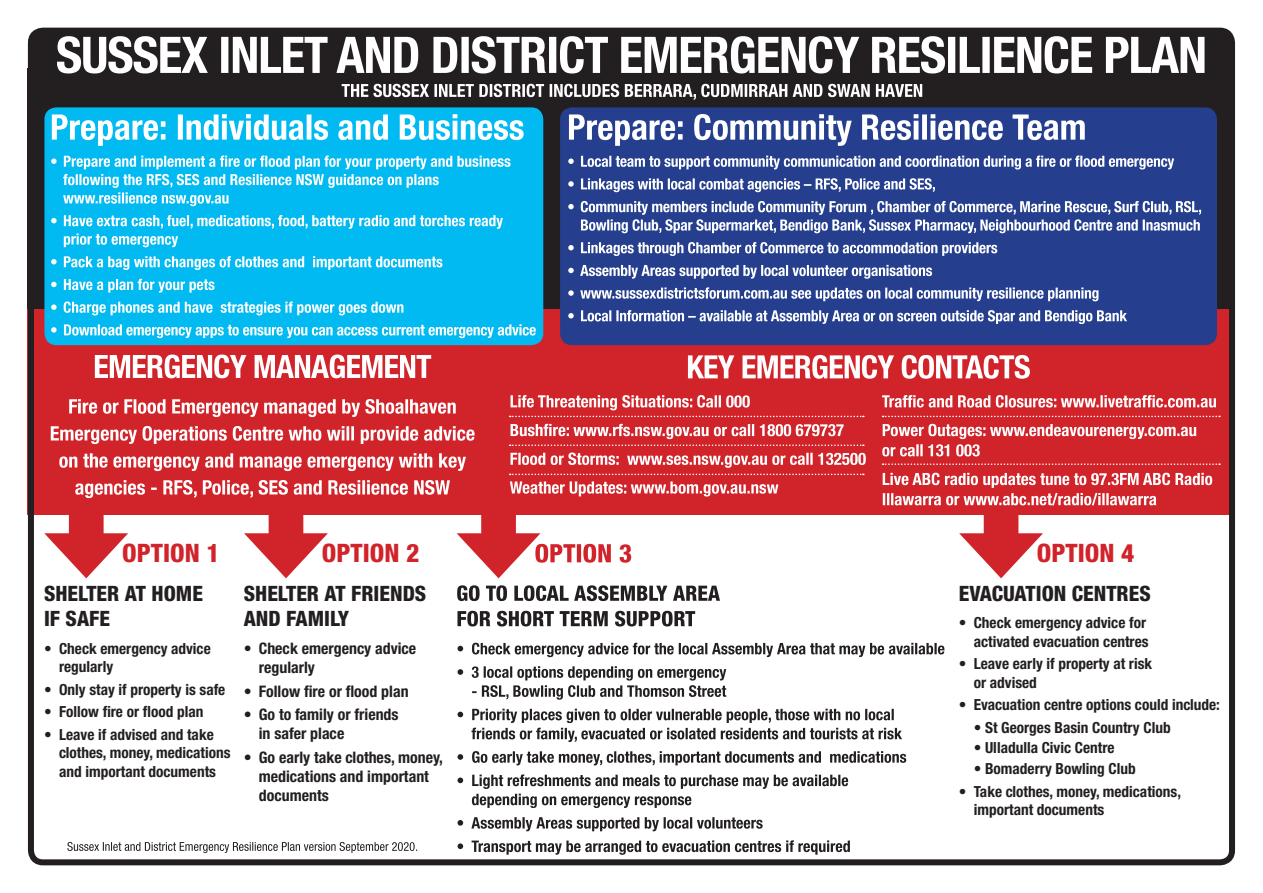
<style>
.page{position:relative;width:1263px;height:893px;background:#fff}
.page>*{position:absolute;margin:0;border:0;box-sizing:border-box;transform-origin:0 0}
.t1{font:800 condensed 25.35px "Helvetica Neue";color:#d1232a}
.t2{font:800 condensed 21.15px/25.3px "Helvetica Neue";color:#231f20}
.t3{font:700 condensed 15.9px/19px "Helvetica Neue";color:#231f20}
.t4{font:700 condensed 15.3px/18.3px "Helvetica Neue";color:#231f20}
</style>
<div class="page">
<svg style="left:457px;top:840px;width:393px;height:15px"></svg>
<svg style="left:457px;top:817px;width:306px;height:14px"></svg>
<svg style="left:457px;top:774px;width:391px;height:34px"></svg>
<svg style="left:457px;top:751px;width:449px;height:14px"></svg>
<svg style="left:457px;top:709px;width:445px;height:33px"></svg>
<svg style="left:457px;top:666px;width:269px;height:34px"></svg>
<svg style="left:457px;top:643px;width:487px;height:14px"></svg>
<svg style="left:457px;top:611px;width:238px;height:15px"></svg>
<svg style="left:457px;top:585px;width:263px;height:16px"></svg>
<div style="left:28px;top:309px;width:1204px;height:206px;background:#d1232a"></div>
<div style="left:28px;top:68px;width:1204px;height:241px;background:#231f20"></div>
<div style="left:560px;top:107px;width:657px;height:238px;background:#253f8e;border-radius:12px"></div>
<div style="left:44px;top:107px;width:499px;height:238px;background:#00baf1;border-radius:12px"></div>
<div style="left:28px;top:32px;width:1204px;height:62px;background:#231f20;border-radius:12px"></div>
<svg style="left:57px;top:36px;width:1147px;height:37px"></svg>
<svg style="left:51px;top:324px;width:485px;height:14px"></svg>
<svg style="left:51px;top:301px;width:352px;height:14px"></svg>
<svg style="left:51px;top:279px;width:164px;height:14px"></svg>
<svg style="left:51px;top:256px;width:391px;height:14px"></svg>
<svg style="left:51px;top:215px;width:452px;height:32px"></svg>
<svg style="left:51px;top:156px;width:459px;height:50px"></svg>
<svg style="left:52px;top:114px;width:472px;height:32px"></svg>
<svg style="left:568px;top:310px;width:559px;height:14px"></svg>
<svg style="left:568px;top:287px;width:530px;height:14px"></svg>
<svg style="left:568px;top:265px;width:364px;height:14px"></svg>
<svg style="left:568px;top:242px;width:429px;height:14px"></svg>
<svg style="left:568px;top:201px;width:633px;height:32px"></svg>
<svg style="left:568px;top:178px;width:367px;height:14px"></svg>
<svg style="left:568px;top:156px;width:606px;height:13px"></svg>
<svg style="left:569px;top:114px;width:516px;height:32px"></svg>
<div style="left:28px;top:28px;width:1207px;height:837px;border:6px solid #231f20;border-radius:12px"></div>
<svg style="left:75px;top:480px;width:375px;height:18px"></svg>
<svg style="left:59px;top:453px;width:407px;height:18px"></svg>
<svg style="left:51px;top:426px;width:424px;height:18px"></svg>
<svg style="left:69px;top:399px;width:387px;height:18px"></svg>
<svg style="left:95px;top:355px;width:336px;height:23px"></svg>
<svg style="left:688px;top:355px;width:342px;height:24px"></svg>
<svg style="left:510px;top:481px;width:268px;height:15px"></svg>
<svg style="left:510px;top:452px;width:356px;height:16px"></svg>
<svg style="left:510px;top:395px;width:240px;height:15px"></svg>
<svg style="left:883px;top:473px;width:329px;height:32px"></svg>
<svg style="left:882px;top:424px;width:314px;height:32px"></svg>
<svg style="left:882px;top:395px;width:334px;height:13px"></svg>
<svg style="left:510px;top:424px;width:354px;height:22px"></svg>
<svg style="left:510px;top:416px;width:354px;height:1px"></svg>
<svg style="left:510px;top:474px;width:354px;height:1px"></svg>
<svg style="left:882px;top:463px;width:338px;height:2px"></svg>
<svg style="left:882px;top:416px;width:338px;height:1px"></svg>
<div style="left:984px;top:514px;width:34px;height:34px;background:#d1232a"></div>
<svg style="left:959px;top:533px;width:84px;height:45px"></svg>
<div style="left:69px;top:514px;width:35px;height:34px;background:#d1232a"></div>
<svg style="left:44px;top:533px;width:84px;height:45px"></svg>
<div style="left:269px;top:514px;width:34px;height:34px;background:#d1232a"></div>
<svg style="left:244px;top:533px;width:84px;height:45px"></svg>
<div style="left:481px;top:514px;width:35px;height:34px;background:#d1232a"></div>
<svg style="left:457px;top:533px;width:174px;height:45px"></svg>
<svg style="left:67px;top:842px;width:350px;height:11px"></svg>
<svg style="left:342px;top:84px;width:580px;height:16px"></svg>
<p class="t1" style="left:122px;top:538px;width:99px">OPTION 1</p>
<p class="t2" style="left:44px;top:580px;width:160px">SHELTER AT HOME<br>IF SAFE</p>
<p class="t4" style="left:59px;top:639px;width:153px;text-indent:-15px">• Check emergency advice regularly</p>
<p class="t4" style="left:44px;top:680px;width:183px">• Only stay if property is safe</p>
<p class="t4" style="left:44px;top:703px;width:161px">• Follow fire or flood plan</p>
<p class="t4" style="left:59px;top:725px;width:173px;text-indent:-15px">• Leave if advised and take clothes, money, medications and important documents</p>
<p class="t1" style="left:322px;top:538px;width:99px">OPTION 2</p>
<p class="t2" style="left:244px;top:580px;width:184px">SHELTER AT FRIENDS<br>AND FAMILY</p>
<p class="t3" style="left:259px;top:639px;width:159px;text-indent:-15px">• Check emergency advice regularly</p>
<p class="t3" style="left:244px;top:681px;width:166px">• Follow fire or flood plan</p>
<p class="t3" style="left:259px;top:705px;width:141px;text-indent:-15px">• Go to family or friends in safer place</p>
<p class="t3" style="left:259px;top:747px;width:186px;text-indent:-15px">• Go early take clothes, money, medications and important documents</p>
<p class="t1" style="left:1037px;top:538px;width:99px">OPTION 4</p>
<p class="t2" style="left:959px;top:580px;width:193px">EVACUATION CENTRES</p>
<p class="t4" style="left:959px;top:613px;width:191px;text-align:right">• Check emergency advice for activated evacuation centres</p>
<p class="t4" style="left:974px;top:654px;width:180px;text-indent:-15px">• Leave early if property at risk or advised</p>
<p class="t4" style="left:959px;top:695px;width:263px">• Evacuation centre options could include:</p>
<p class="t4" style="left:974px;top:718px;width:198px">• St Georges Basin Country Club</p>
<p class="t4" style="left:974px;top:739px;width:142px">• Ulladulla Civic Centre</p>
<p class="t4" style="left:974px;top:759px;width:164px">• Bomaderry Bowling Club</p>
<p class="t4" style="left:974px;top:782px;width:209px;text-indent:-15px">• Take clothes, money, medications, important documents</p>
</div>
